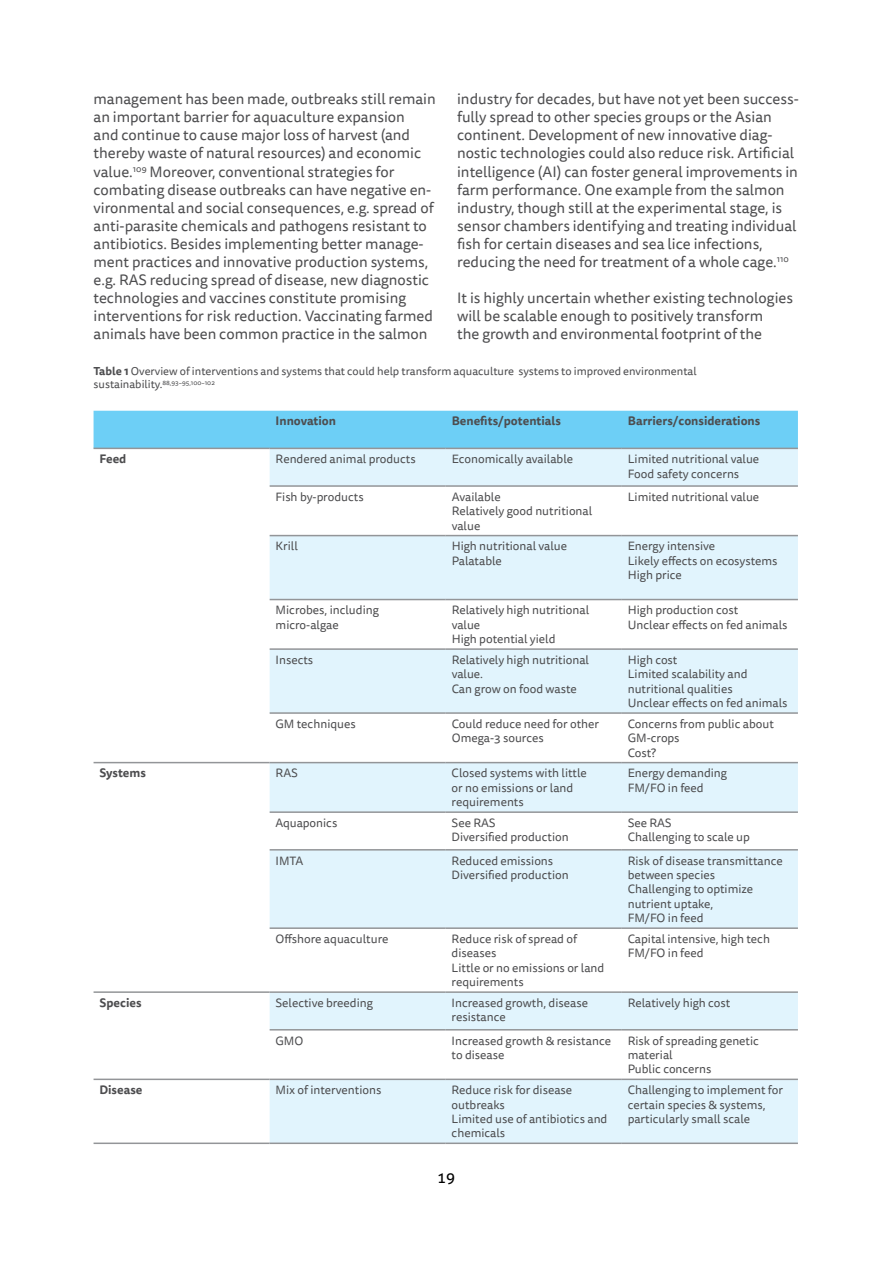
<style>
.page{position:relative;width:893px;height:1263px;background:#fff}
.page>*{position:absolute;margin:0;border:0;box-sizing:border-box;transform-origin:0 0}
.t1{font:15px/18px "Tisa Sans Pro";color:#4d4d4f}
.t2{font:15px "Aller";color:#000}
.t3{font:12px/14.4px "Tisa Sans Pro";color:#4d4d4f}
.t4{font:700 12px "Tisa Sans Pro";color:#4d4d4f}
.t5{font:11.25px "Tisa Sans Pro";color:#4d4d4f}
.t6{font:6.6px "Tisa Sans Pro";color:#4d4d4f}
.s1{font-weight:700}
.s2{font-size:11.25px}
</style>
<div class="page">
<div style="left:94px;top:411px;width:704px;height:37px;background:#6dcff6"></div>
<svg style="left:270px;top:449px;width:528px;height:693px;fill:#e1f4fd"></svg>
<hr style="left:94px;top:448px;width:176px;height:1px;background:#939598">
<hr style="left:270px;top:448px;width:176px;height:1px;background:#939598">
<hr style="left:446px;top:448px;width:176px;height:1px;background:#939598">
<hr style="left:622px;top:448px;width:176px;height:1px;background:#939598">
<hr style="left:270px;top:485px;width:176px;height:2px;background:#939598">
<hr style="left:446px;top:485px;width:176px;height:2px;background:#939598">
<hr style="left:622px;top:485px;width:176px;height:2px;background:#939598">
<hr style="left:270px;top:535px;width:176px;height:1px;background:#939598">
<hr style="left:446px;top:535px;width:176px;height:1px;background:#939598">
<hr style="left:622px;top:535px;width:176px;height:1px;background:#939598">
<hr style="left:270px;top:599px;width:176px;height:1px;background:#939598">
<hr style="left:446px;top:599px;width:176px;height:1px;background:#939598">
<hr style="left:622px;top:599px;width:176px;height:1px;background:#939598">
<hr style="left:270px;top:648px;width:176px;height:2px;background:#939598">
<hr style="left:446px;top:648px;width:176px;height:2px;background:#939598">
<hr style="left:622px;top:648px;width:176px;height:2px;background:#939598">
<hr style="left:270px;top:712px;width:176px;height:2px;background:#939598">
<hr style="left:446px;top:712px;width:176px;height:2px;background:#939598">
<hr style="left:622px;top:712px;width:176px;height:2px;background:#939598">
<hr style="left:94px;top:762px;width:176px;height:1px;background:#939598">
<hr style="left:270px;top:762px;width:176px;height:1px;background:#939598">
<hr style="left:446px;top:762px;width:176px;height:1px;background:#939598">
<hr style="left:622px;top:762px;width:176px;height:1px;background:#939598">
<hr style="left:270px;top:811px;width:176px;height:2px;background:#939598">
<hr style="left:446px;top:811px;width:176px;height:2px;background:#939598">
<hr style="left:622px;top:811px;width:176px;height:2px;background:#939598">
<hr style="left:270px;top:849px;width:176px;height:1px;background:#939598">
<hr style="left:446px;top:849px;width:176px;height:1px;background:#939598">
<hr style="left:622px;top:849px;width:176px;height:1px;background:#939598">
<hr style="left:270px;top:927px;width:176px;height:2px;background:#939598">
<hr style="left:446px;top:927px;width:176px;height:2px;background:#939598">
<hr style="left:622px;top:927px;width:176px;height:2px;background:#939598">
<hr style="left:94px;top:991px;width:176px;height:2px;background:#939598">
<hr style="left:270px;top:991px;width:176px;height:2px;background:#939598">
<hr style="left:446px;top:991px;width:176px;height:2px;background:#939598">
<hr style="left:622px;top:991px;width:176px;height:2px;background:#939598">
<hr style="left:270px;top:1029px;width:176px;height:1px;background:#939598">
<hr style="left:446px;top:1029px;width:176px;height:1px;background:#939598">
<hr style="left:622px;top:1029px;width:176px;height:1px;background:#939598">
<hr style="left:94px;top:1078px;width:176px;height:2px;background:#939598">
<hr style="left:270px;top:1078px;width:176px;height:2px;background:#939598">
<hr style="left:446px;top:1078px;width:176px;height:2px;background:#939598">
<hr style="left:622px;top:1078px;width:176px;height:2px;background:#939598">
<hr style="left:94px;top:1142px;width:176px;height:2px;background:#939598">
<hr style="left:270px;top:1142px;width:176px;height:2px;background:#939598">
<hr style="left:446px;top:1142px;width:176px;height:2px;background:#939598">
<hr style="left:622px;top:1142px;width:176px;height:2px;background:#939598">
<p class="t1" style="left:94px;top:91px;width:344px">management has been made, outbreaks still remain an important barrier for aquaculture expansion<br>and continue to cause major loss of harvest (and thereby waste of natural resources) and economic value.<sup>109</sup> Moreover, conventional strategies for combating disease outbreaks can have negative en&shy;vironmental and social consequences, e.g. spread of anti-parasite chemicals and pathogens resistant to antibiotics. Besides implementing better manage&shy;ment practices and innovative production systems, e.g. RAS reducing spread of disease, new diagnostic technologies and vaccines constitute promising interventions for risk reduction. Vaccinating farmed animals have been common practice in the salmon</p>
<p class="t1" style="left:457px;top:91px;width:343px">industry for decades, but have not yet been success&shy;fully spread to other species groups or the Asian continent. Development of new innovative diag&shy;nostic technologies could also reduce risk. Artificial intelligence (AI) can foster general improvements in farm performance. One example from the salmon industry, though still at the experimental stage, is sensor chambers identifying and treating individual fish for certain diseases and sea lice infections, reducing the need for treatment of a whole cage.<sup>110</sup></p>
<p class="t1" style="left:457px;top:289px;width:337px">It is highly uncertain whether existing technologies will be scalable enough to positively transform<br>the growth and environmental footprint of the</p>
<p class="t5" style="left:94px;top:363px;width:605px"><span class="s1">Table 1</span> Overview of interventions and systems that could help transform aquaculture systems to improved environmental</p>
<p class="t6" style="left:94px;top:378px;width:123px"><span class="s2">sustainability.</span>88,93–95,100–102</p>
<p class="t4" style="left:276px;top:412px;width:62px">Innovation</p>
<p class="t4" style="left:452px;top:412px;width:111px">Benefits/potentials</p>
<p class="t4" style="left:628px;top:412px;width:134px">Barriers/considerations</p>
<p class="t4" style="left:100px;top:450px;width:28px">Feed</p>
<p class="t3" style="left:276px;top:452px;width:142px">Rendered animal products</p>
<p class="t3" style="left:452px;top:452px;width:123px">Economically available</p>
<p class="t3" style="left:628px;top:452px;width:133px">Limited nutritional value<br>Food safety concerns</p>
<p class="t3" style="left:276px;top:490px;width:90px">Fish by-products</p>
<p class="t3" style="left:452px;top:490px;width:142px">Available<br>Relatively good nutritional value</p>
<p class="t3" style="left:628px;top:490px;width:133px">Limited nutritional value</p>
<p class="t3" style="left:276px;top:539px;width:24px">Krill</p>
<p class="t3" style="left:452px;top:539px;width:117px">High nutritional value<br>Palatable</p>
<p class="t3" style="left:628px;top:539px;width:151px">Energy intensive<br>Likely effects on ecosystems<br>High price</p>
<p class="t3" style="left:276px;top:603px;width:105px">Microbes, including micro-algae</p>
<p class="t3" style="left:452px;top:603px;width:139px">Relatively high nutritional value<br>High potential yield</p>
<p class="t3" style="left:628px;top:603px;width:161px">High production cost<br>Unclear effects on fed animals</p>
<p class="t3" style="left:276px;top:653px;width:39px">Insects</p>
<p class="t3" style="left:452px;top:653px;width:139px">Relatively high nutritional value.<br>Can grow on food waste</p>
<p class="t3" style="left:628px;top:653px;width:161px">High cost<br>Limited scalability and nutritional qualities<br>Unclear effects on fed animals</p>
<p class="t3" style="left:276px;top:717px;width:82px">GM techniques</p>
<p class="t3" style="left:452px;top:717px;width:149px">Could reduce need for other<br>Omega-3 sources</p>
<p class="t3" style="left:628px;top:717px;width:148px">Concerns from public about<br>GM-crops<br>Cost?</p>
<p class="t4" style="left:99px;top:764px;width:48px">Systems</p>
<p class="t3" style="left:276px;top:766px;width:24px">RAS</p>
<p class="t3" style="left:452px;top:766px;width:137px">Closed systems with little or no emissions or land requirements</p>
<p class="t3" style="left:628px;top:766px;width:101px">Energy demanding<br>FM/FO in feed</p>
<p class="t3" style="left:276px;top:816px;width:63px">Aquaponics</p>
<p class="t3" style="left:452px;top:816px;width:119px">See RAS<br>Diversified production</p>
<p class="t3" style="left:628px;top:816px;width:124px">See RAS<br>Challenging to scale up</p>
<p class="t3" style="left:276px;top:853px;width:29px">IMTA</p>
<p class="t3" style="left:452px;top:853px;width:119px">Reduced emissions<br>Diversified production</p>
<p class="t3" style="left:628px;top:853px;width:157px">Risk of disease transmittance between species<br>Challenging to optimize nutrient uptake,<br>FM/FO in feed</p>
<p class="t3" style="left:276px;top:932px;width:114px">Offshore aquaculture</p>
<p class="t3" style="left:452px;top:932px;width:154px">Reduce risk of spread of diseases<br>Little or no emissions or land requirements</p>
<p class="t3" style="left:628px;top:932px;width:144px">Capital intensive, high tech<br>FM/FO in feed</p>
<p class="t4" style="left:99px;top:994px;width:44px">Species</p>
<p class="t3" style="left:275px;top:996px;width:99px">Selective breeding</p>
<p class="t3" style="left:452px;top:996px;width:138px">Increased growth, disease resistance</p>
<p class="t3" style="left:628px;top:996px;width:104px">Relatively high cost</p>
<p class="t3" style="left:275px;top:1033px;width:29px">GMO</p>
<p class="t3" style="left:452px;top:1033px;width:161px">Increased growth &amp; resistance to disease</p>
<p class="t3" style="left:628px;top:1033px;width:133px">Risk of spreading genetic material<br>Public concerns</p>
<p class="t4" style="left:99px;top:1081px;width:45px">Disease</p>
<p class="t3" style="left:275px;top:1083px;width:107px">Mix of interventions</p>
<p class="t3" style="left:452px;top:1083px;width:157px">Reduce risk for disease outbreaks<br>Limited use of antibiotics and chemicals</p>
<p class="t3" style="left:628px;top:1083px;width:157px">Challenging to implement for certain species &amp; systems, particularly small scale</p>
<p class="t2" style="left:437px;top:1169px;width:19px">19</p>
</div>
